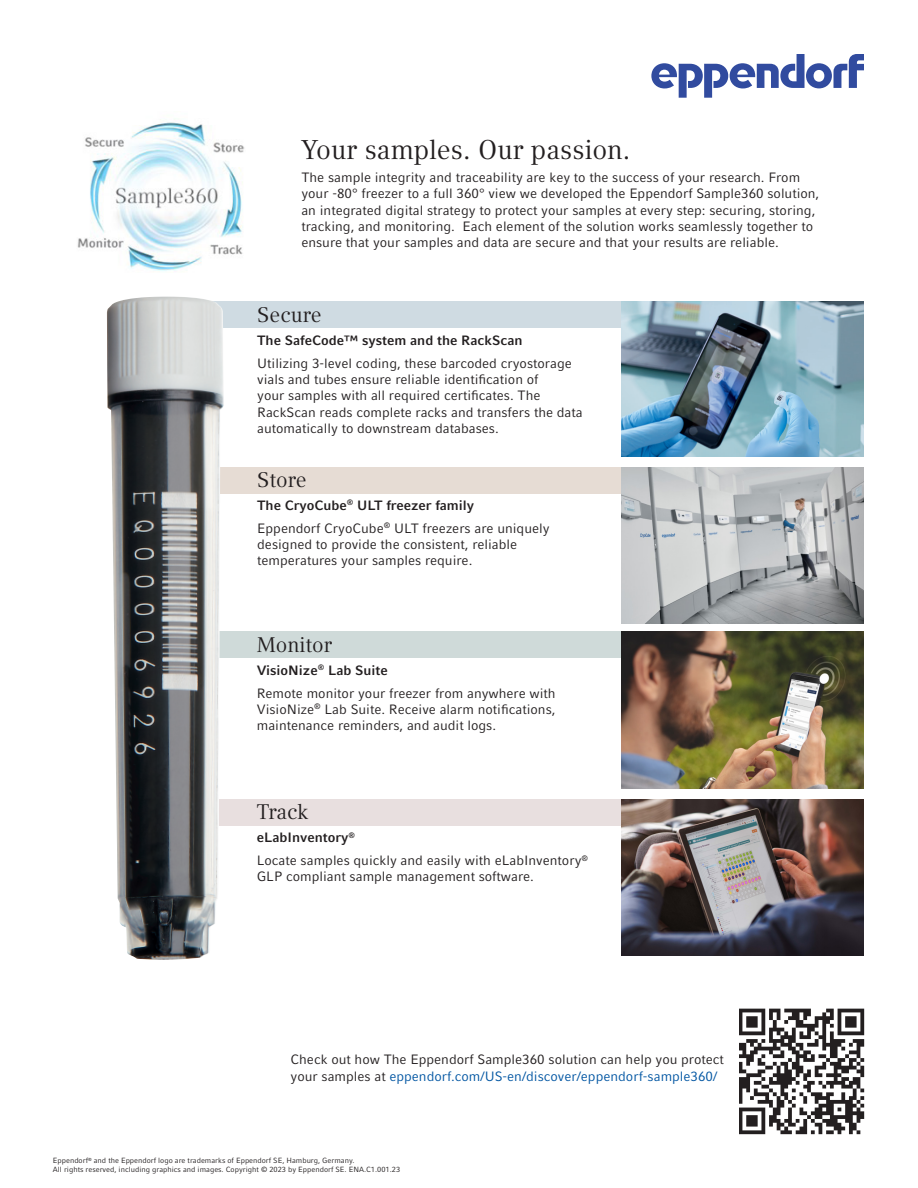
<style>
.page{position:relative;width:918px;height:1188px;background:#fff}
.page>*{position:absolute;margin:0;border:0;box-sizing:border-box;transform-origin:0 0}
._03_Body_Copy_pi_9_5{font:27px "Compatil Textfor Eppendorf";color:#231f20}
._03_Body_Copy_pi_9_5-2{font:21px "Compatil Textfor Eppendorf";color:#231f20}
._03_Body_Copy_pi_9_5-3{font:13.5px/16.2px "Compatil Factfor Eppendorf";color:#231f20}
._03_Body_Copy_pi_9_5-4{font:700 13.5px "Compatil Factfor Eppendorf";color:#231f20}
._04_Disclaimer_5pt{font:7.5px/9px "Compatil Factfor Eppendorf";color:#231f20}
.s1{color:#0155a2}
</style>
<div class="page">
<div style="left:152px;top:301px;width:620px;height:26px;background:#cfdbe2"></div>
<div style="left:152px;top:467px;width:620px;height:26px;background:#e6dcd4"></div>
<div style="left:152px;top:632px;width:620px;height:26px;background:#cfdad9"></div>
<div style="left:152px;top:800px;width:620px;height:26px;background:#e8dfdf"></div>
<svg style="left:651px;top:54px;width:213px;height:44px"></svg>
<img style="left:77px;top:122px;width:168px;height:149px">
<img style="left:739px;top:1009px;width:125px;height:125px">
<img style="left:107px;top:297px;width:117px;height:663px">
<img style="left:621px;top:301px;width:243px;height:156px">
<img style="left:621px;top:467px;width:243px;height:156px">
<img style="left:621px;top:632px;width:243px;height:156px">
<img style="left:621px;top:800px;width:243px;height:155px">
<p class="_03_Body_Copy_pi_9_5" style="left:301px;top:134px;width:330px">Your samples. Our passion.</p>
<p class="_03_Body_Copy_pi_9_5-3" style="left:301px;top:170px;width:520px">The sample integrity and traceability are key to the success of your research. From your -80° freezer to a full 360° view we developed the Eppendorf Sample360 solution, an integrated digital strategy to protect your samples at every step: securing, storing, tracking, and monitoring. Each element of the solution works seamlessly together to ensure that your samples and data are secure and that your results are reliable.</p>
<p class="_03_Body_Copy_pi_9_5-2" style="left:257px;top:303px;width:66px">Secure</p>
<p class="_03_Body_Copy_pi_9_5-4" style="left:257px;top:332px;width:267px">The SafeCode™ system and the RackScan</p>
<p class="_03_Body_Copy_pi_9_5-3" style="left:257px;top:355px;width:327px">Utilizing 3-level coding, these barcoded cryostorage vials and tubes ensure reliable identification of<br>your samples with all required certificates. The RackScan reads complete racks and transfers the data automatically to downstream databases.</p>
<p class="_03_Body_Copy_pi_9_5-2" style="left:257px;top:467px;width:51px">Store</p>
<p class="_03_Body_Copy_pi_9_5-4" style="left:257px;top:497px;width:218px">The CryoCube<sup>®</sup> ULT freezer family</p>
<p class="_03_Body_Copy_pi_9_5-3" style="left:257px;top:520px;width:294px">Eppendorf CryoCube<sup>®</sup> ULT freezers are uniquely designed to provide the consistent, reliable temperatures your samples require.</p>
<p class="_03_Body_Copy_pi_9_5-2" style="left:257px;top:632px;width:77px">Monitor</p>
<p class="_03_Body_Copy_pi_9_5-4" style="left:257px;top:662px;width:133px">VisioNize<sup>®</sup> Lab Suite</p>
<p class="_03_Body_Copy_pi_9_5-3" style="left:257px;top:685px;width:300px;text-align:justify">Remote monitor your freezer from anywhere with VisioNize<sup>®</sup> Lab Suite. Receive alarm notifications, maintenance reminders, and audit logs.</p>
<p class="_03_Body_Copy_pi_9_5-2" style="left:257px;top:800px;width:53px">Track</p>
<p class="_03_Body_Copy_pi_9_5-4" style="left:257px;top:830px;width:100px">eLabInventory<sup>®</sup></p>
<p class="_03_Body_Copy_pi_9_5-3" style="left:257px;top:852px;width:333px">Locate samples quickly and easily with eLabInventory<sup>®<br></sup>GLP compliant sample management software.</p>
<p class="_03_Body_Copy_pi_9_5-3" style="left:291px;top:1052px;width:435px">Check out how The Eppendorf Sample360 solution can help you protect your samples at <span class="s1">eppendorf.com/US-en/discover/eppendorf-sample360/</span></p>
<p class="_04_Disclaimer_5pt" style="left:53px;top:1156px;width:349px">Eppendorf<sup>®</sup> and the Eppendorf logo are trademarks of Eppendorf SE, Hamburg, Germany.<br>All rights reserved, including graphics and images. Copyright © 2023 by Eppendorf SE. ENA.C1.001.23</p>
</div>
